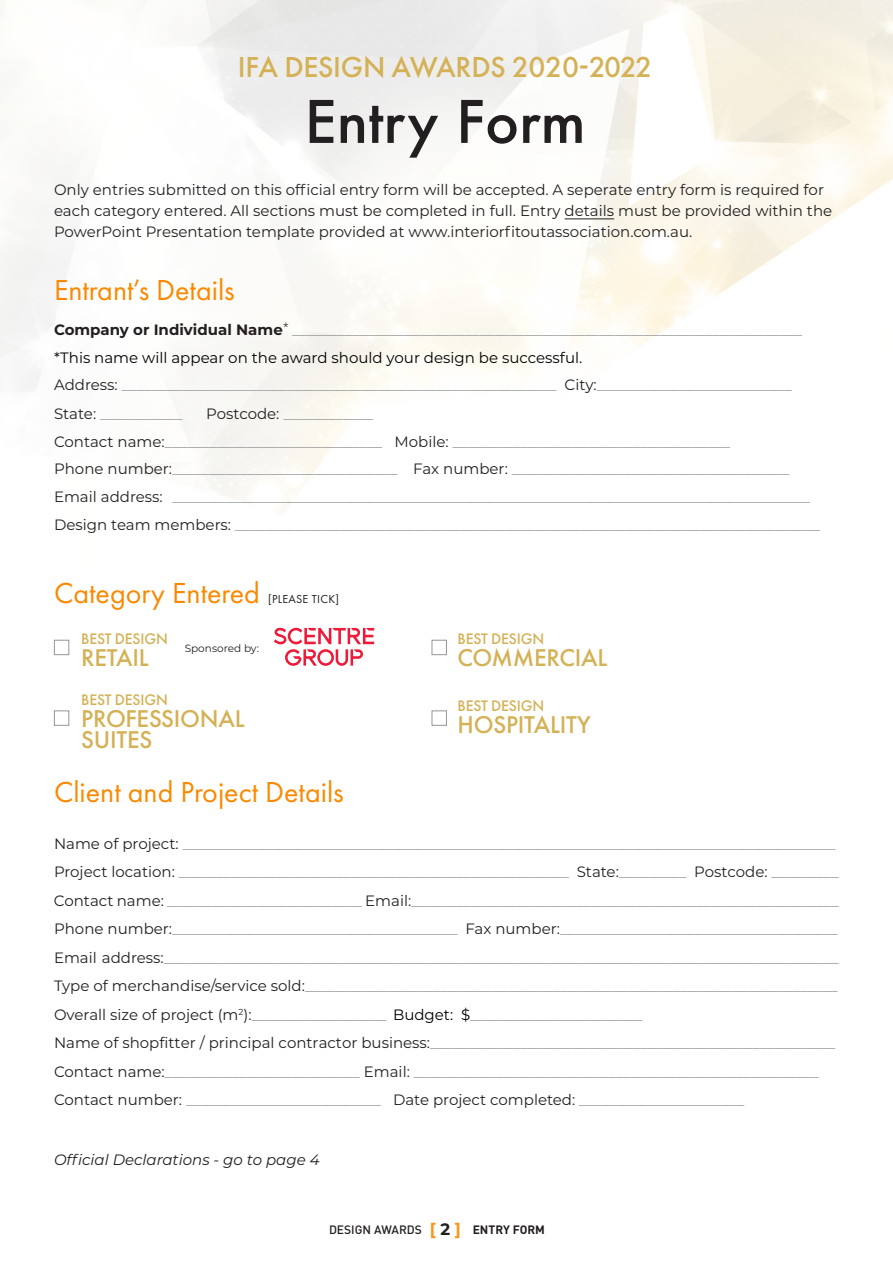
<style>
.page{position:relative;width:893px;height:1263px;background:#fff}
.page>*{position:absolute;margin:0;border:0;box-sizing:border-box;transform-origin:0 0}
.news_headings{font:500 57px "Futura";color:#231f20}
.news_headings-2{font:30px "Futura PT";color:#fa8900}
.news_headings-3{font:500 30px "Futura PT";letter-spacing:-.01em;color:#d4b155}
.news_headings-4{font:500 25.2px/21.6px "Futura PT";letter-spacing:-.01em;color:#d4b155}
.t1{font:700 16.5px "Montserrat";color:#f7971d}
.news_headings-5{font:500 15.9px "Futura PT";letter-spacing:-.01em;color:#d4b155}
.news_headings-6{font:15px/27.9px "Montserrat";color:#939598}
.news_headings-7{font:15px/21px "Montserrat";color:#231f20}
.t2{font:italic 15px "Montserrat";color:#231f20}
.t3{font:500 12px "DIN Pro";color:#231f20}
.news_headings-8{font:12px "Futura PT";letter-spacing:.025em;color:#231f20}
.t4{font:700 12px "DIN Pro";color:#231f20}
.t5{font:10.5px "Montserrat";color:#231f20}
.s1{font-weight:700;color:#231f20}
.s2{font-family:"Futura";font-weight:500;font-stretch:condensed;color:#231f20}
.s3{color:#010101}
.s4{color:#231f20}
</style>
<div class="page">
<div style="left:54px;top:640px;width:15px;height:15px;border:1px solid #939598"></div>
<div style="left:54px;top:710px;width:15px;height:16px;border:1px solid #939598"></div>
<div style="left:432px;top:640px;width:15px;height:15px;border:1px solid #939598"></div>
<div style="left:432px;top:710px;width:15px;height:16px;border:1px solid #939598"></div>
<svg style="left:274px;top:627px;width:100px;height:39px"></svg>
<hr style="left:565px;top:218px;width:49px;height:1px;background:#231f20">
<p class="news_headings-3" style="left:238px;top:49px;width:416px">IFA DESIGN AWARDS 2020-2022</p>
<p class="news_headings" style="left:305px;top:83px;width:283px">Entry Form</p>
<p class="news_headings-7" style="left:54px;top:179px;width:780px">Only entries submitted on this official entry form will be accepted. A seperate entry form is required for each category entered. All sections must be completed in full. Entry details must be provided within the<br>PowerPoint Presentation template provided at www.interiorfitoutassociation.com.au.</p>
<p class="news_headings-2" style="left:54px;top:272px;width:182px">Entrant’s Details</p>
<p class="news_headings-6" style="left:54px;top:315px;width:750px"><span class="s1">Company or Individual Name</span><span class="s2">*</span> ____________________________________________________________________ <span class="s3">*This name will appear on the award should your design be successful.<br></span><span class="s4">Address:</span> __________________________________________________________ <span class="s4">City:</span>__________________________</p>
<p class="news_headings-6" style="left:54px;top:399px;width:130px"><span class="s4">State:</span> ___________</p>
<p class="news_headings-6" style="left:54px;top:399px;width:768px;text-indent:152px"><span class="s4">Postcode:</span> ____________<br><span class="s4">Contact name:</span>_____________________________ <span class="s4">Mobile:</span> _____________________________________<br><span class="s4">Phone number:</span> ______________________________ <span class="s4">Fax number:</span> _____________________________________ <span class="s4">Email address:</span> _____________________________________________________________________________________ <span class="s4">Design team members:</span> ______________________________________________________________________________</p>
<p class="news_headings-2" style="left:54px;top:575px;width:207px">Category Entered</p>
<p class="news_headings-5" style="left:81px;top:629px;width:88px">BEST DESIGN</p>
<p class="news_headings-4" style="left:81px;top:647px;width:69px">RETAIL</p>
<p class="t5" style="left:185px;top:641px;width:76px">Sponsored by:</p>
<p class="news_headings-8" style="left:268px;top:592px;width:72px">[PLEASE TICK]</p>
<p class="news_headings-5" style="left:81px;top:690px;width:88px">BEST DESIGN</p>
<p class="news_headings-4" style="left:81px;top:707px;width:165px">PROFESSIONAL<br>SUITES</p>
<p class="news_headings-5" style="left:457px;top:629px;width:88px">BEST DESIGN</p>
<p class="news_headings-4" style="left:458px;top:647px;width:151px">COMMERCIAL</p>
<p class="news_headings-5" style="left:457px;top:696px;width:88px">BEST DESIGN</p>
<p class="news_headings-4" style="left:458px;top:714px;width:135px">HOSPITALITY</p>
<p class="news_headings-2" style="left:54px;top:774px;width:291px">Client and Project Details</p>
<p class="news_headings-6" style="left:54px;top:829px;width:783px"><span class="s4">Name of project:</span> _______________________________________________________________________________________</p>
<p class="news_headings-6" style="left:54px;top:857px;width:786px"><span class="s4">Project location:</span> ____________________________________________________ <span class="s4">State:</span>_________ <span class="s4">Postcode:</span> _________</p>
<p class="news_headings-6" style="left:54px;top:886px;width:786px"><span class="s4">Contact name:</span> __________________________ <span class="s4">Email:</span>_________________________________________________________</p>
<p class="news_headings-6" style="left:54px;top:914px;width:785px"><span class="s4">Phone number:</span>______________________________________ <span class="s4">Fax number:</span>_____________________________________</p>
<p class="news_headings-6" style="left:54px;top:943px;width:786px"><span class="s4">Email address:</span>__________________________________________________________________________________________</p>
<p class="news_headings-6" style="left:54px;top:971px;width:785px"><span class="s4">Type of merchandise/service sold:</span>_______________________________________________________________________</p>
<p class="news_headings-6" style="left:54px;top:1000px;width:590px"><span class="s4">Overall size of project (m</span><sup>2</sup><span class="s4">):</span>__________________ <span class="s3">Budget: $</span>_______________________</p>
<p class="news_headings-6" style="left:54px;top:1028px;width:783px"><span class="s4">Name of shopfitter / principal contractor business:</span>______________________________________________________</p>
<p class="news_headings-6" style="left:54px;top:1057px;width:766px"><span class="s4">Contact name:</span>__________________________ <span class="s4">Email:</span> ______________________________________________________</p>
<p class="news_headings-6" style="left:54px;top:1085px;width:692px"><span class="s4">Contact number:</span> __________________________ <span class="s4">Date project completed:</span> ______________________</p>
<p class="t2" style="left:54px;top:1150px;width:267px">Official Declarations - go to page 4</p>
<p class="t3" style="left:329px;top:1221px;width:95px">DESIGN AWARDS</p>
<p class="t1" style="left:430px;top:1217px;width:33px">[ <span class="s4">2</span> ]</p>
<p class="t4" style="left:473px;top:1221px;width:74px">ENTRY FORM</p>
</div>
